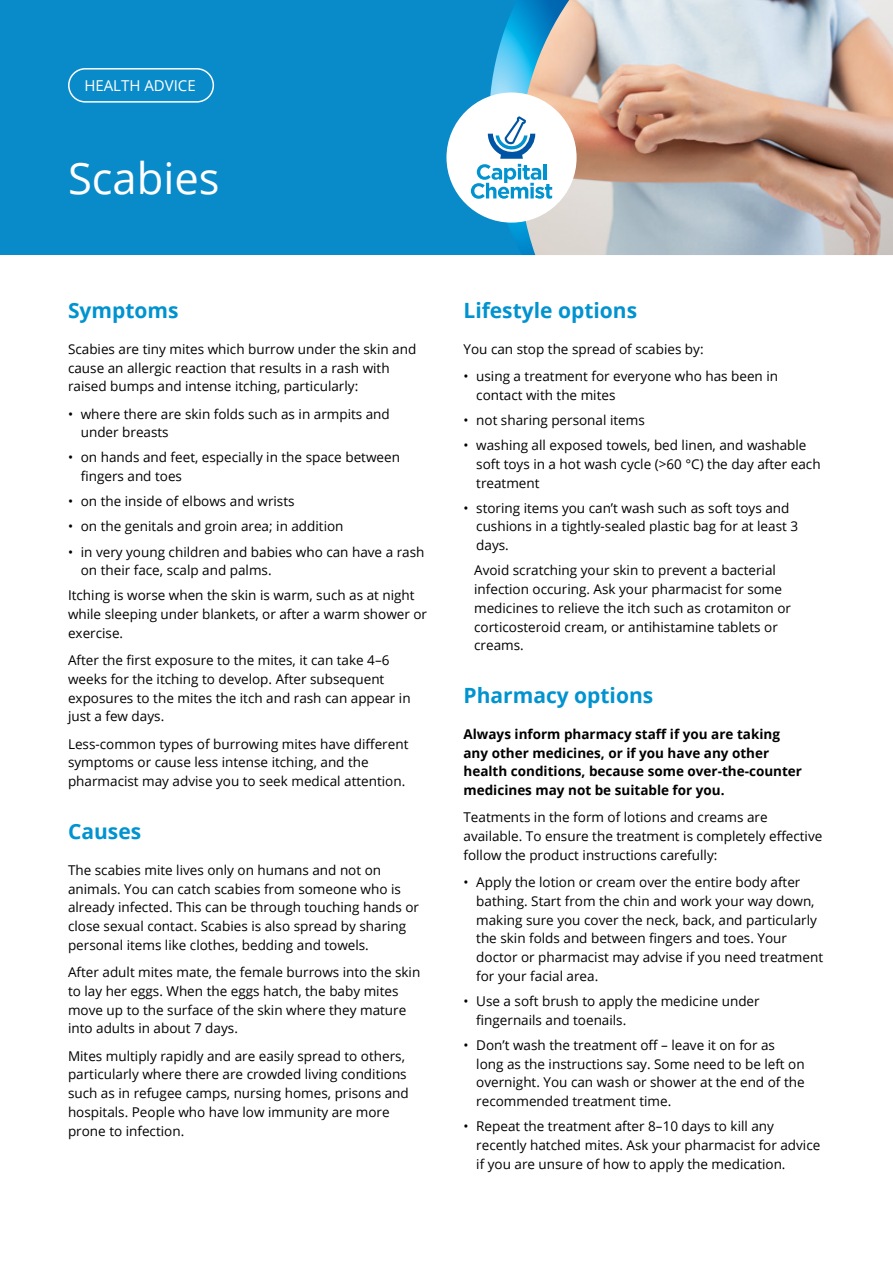
<style>
.page{position:relative;width:893px;height:1263px;background:#fff}
.page>*{position:absolute;margin:0;border:0;box-sizing:border-box;transform-origin:0 0}
.t1{font:43.5px "Open Sans";color:#fff}
.t2{font:700 21px "Open Sans";color:#0093d0}
.t3{font:15px "Open Sans";color:#fff}
.t4{font:13.5px/18.8px "Open Sans";color:#000}
.t5{font:700 13.5px/18.8px "Open Sans";color:#000}
</style>
<div class="page">
<div style="left:0;top:0;width:893px;height:255px;background:#098bca"></div>
<div style="left:68px;top:68px;width:146px;height:35px;border:2px solid #fff;border-radius:17px"></div>
<img style="left:580px;top:0;width:313px;height:255px">
<div style="left:446px;top:92px;width:131px;height:131px;background:#fff;border-radius:50%"></div>
<svg style="left:471px;top:0;width:109px;height:255px"></svg>
<p class="t3" style="left:84px;top:75px;width:113px">HEALTH ADVICE</p>
<h1 class="t1" style="left:68px;top:148px;width:153px">Scabies</h1>
<h2 class="t2" style="left:68px;top:296px;width:112px">Symptoms</h2>
<p class="t4" style="left:68px;top:339px;width:350px">Scabies are tiny mites which burrow under the skin and cause an allergic reaction that results in a rash with raised bumps and intense itching, particularly:</p>
<p class="t4" style="left:81px;top:404px;width:311px;text-indent:-13px">• where there are skin folds such as in armpits and under breasts</p>
<p class="t4" style="left:81px;top:448px;width:321px;text-indent:-13px">• on hands and feet, especially in the space between fingers and toes</p>
<p class="t4" style="left:68px;top:492px;width:228px">• on the inside of elbows and wrists</p>
<p class="t4" style="left:68px;top:517px;width:277px">• on the genitals and groin area; in addition</p>
<p class="t4" style="left:81px;top:542px;width:345px;text-indent:-13px">• in very young children and babies who can have a rash on their face, scalp and palms.</p>
<p class="t4" style="left:68px;top:586px;width:361px">Itching is worse when the skin is warm, such as at night while sleeping under blankets, or after a warm shower or exercise.</p>
<p class="t4" style="left:68px;top:650px;width:344px">After the first exposure to the mites, it can take 4–6 weeks for the itching to develop. After subsequent exposures to the mites the itch and rash can appear in just a few days.</p>
<p class="t4" style="left:68px;top:734px;width:342px">Less-common types of burrowing mites have different symptoms or cause less intense itching, and the pharmacist may advise you to seek medical attention.</p>
<h2 class="t2" style="left:68px;top:816px;width:75px">Causes</h2>
<p class="t4" style="left:68px;top:860px;width:353px">The scabies mite lives only on humans and not on animals. You can catch scabies from someone who is already infected. This can be through touching hands or close sexual contact. Scabies is also spread by sharing personal items like clothes, bedding and towels.</p>
<p class="t4" style="left:68px;top:962px;width:354px">After adult mites mate, the female burrows into the skin to lay her eggs. When the eggs hatch, the baby mites move up to the surface of the skin where they mature into adults in about 7 days.</p>
<p class="t4" style="left:68px;top:1046px;width:342px">Mites multiply rapidly and are easily spread to others, particularly where there are crowded living conditions such as in refugee camps, nursing homes, prisons and hospitals. People who have low immunity are more prone to infection.</p>
<h2 class="t2" style="left:463px;top:296px;width:175px">Lifestyle options</h2>
<p class="t4" style="left:463px;top:339px;width:242px">You can stop the spread of scabies by:</p>
<p class="t4" style="left:476px;top:366px;width:303px;text-indent:-13px">• using a treatment for everyone who has been in contact with the mites</p>
<p class="t4" style="left:463px;top:410px;width:183px">• not sharing personal items</p>
<p class="t4" style="left:476px;top:435px;width:346px;text-indent:-13px">• washing all exposed towels, bed linen, and washable soft toys in a hot wash cycle (&gt;60 °C) the day after each treatment</p>
<p class="t4" style="left:476px;top:498px;width:323px;text-indent:-13px">• storing items you can’t wash such as soft toys and cushions in a tightly-sealed plastic bag for at least 3 days.</p>
<p class="t4" style="left:474px;top:561px;width:318px">Avoid scratching your skin to prevent a bacterial infection occuring. Ask your pharmacist for some medicines to relieve the itch such as crotamiton or corticosteroid cream, or antihistamine tablets or creams.</p>
<h2 class="t2" style="left:463px;top:681px;width:191px">Pharmacy options</h2>
<p class="t5" style="left:463px;top:724px;width:340px">Always inform pharmacy staff if you are taking any other medicines, or if you have any other health conditions, because some over-the-counter medicines may not be suitable for you.</p>
<p class="t4" style="left:463px;top:808px;width:360px">Teatments in the form of lotions and creams are available. To ensure the treatment is completely effective follow the product instructions carefully:</p>
<p class="t4" style="left:476px;top:872px;width:348px;text-indent:-13px">• Apply the lotion or cream over the entire body after bathing. Start from the chin and work your way down, making sure you cover the neck, back, and particularly the skin folds and between fingers and toes. Your doctor or pharmacist may advise if you need treatment for your facial area.</p>
<p class="t4" style="left:476px;top:991px;width:285px;text-indent:-13px">• Use a soft brush to apply the medicine under fingernails and toenails.</p>
<p class="t4" style="left:476px;top:1035px;width:330px;text-indent:-13px">• Don’t wash the treatment off – leave it on for as long as the instructions say. Some need to be left on overnight. You can wash or shower at the end of the recommended treatment time.</p>
<p class="t4" style="left:476px;top:1117px;width:346px;text-indent:-13px">• Repeat the treatment after 8–10 days to kill any recently hatched mites. Ask your pharmacist for advice if you are unsure of how to apply the medication.</p>
</div>
